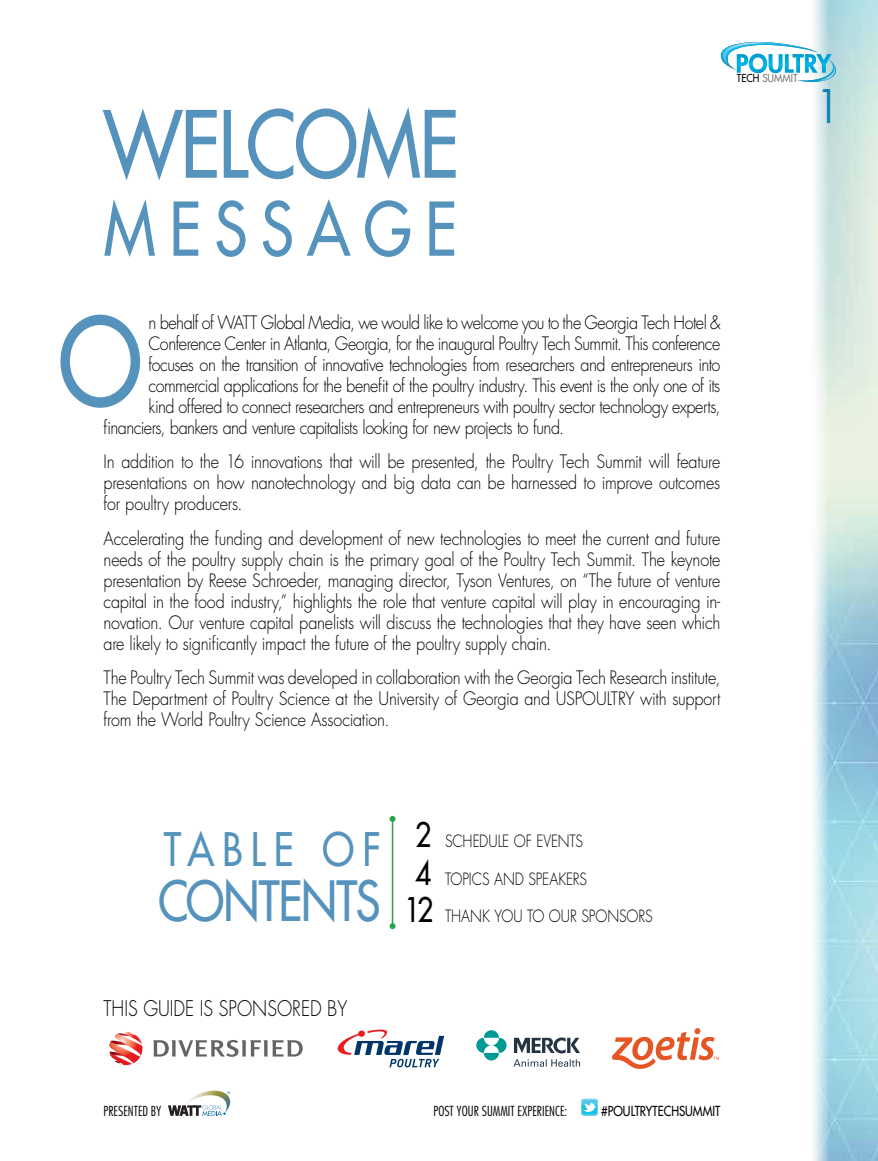
<style>
.page{position:relative;width:878px;height:1161px;background:#fff}
.page>*{position:absolute;margin:0;border:0;box-sizing:border-box;transform-origin:0 0}
.t1{font:500 118.5px "Futura Std";color:#5593bc;scale:.85 1}
.t2{font:500 90px "Futura Std";letter-spacing:-.025em;color:#5593bc;scale:.85 1}
.t3{font:500 72px "Futura Std";letter-spacing:.22em;color:#5593bc;scale:.85 1}
.t4{font:500 54px "Futura Std";letter-spacing:-.025em;color:#5593bc;scale:.85 1}
.t5{font:500 45px "Futura Std";letter-spacing:.21em;color:#5593bc;scale:.85 1}
.t6{font:300 condensed 45px "Futura Std";color:#0981b0}
.t7{font:300 21px "Futura Std";color:#000;scale:.85 1}
.t8{font:300 18px/21px "Futura Std";letter-spacing:-.03em;color:#000;text-align:justify;scale:.9 1}
.t9{font:300 16.5px "Futura Std";letter-spacing:-.005em;color:#000;scale:.85 1}
.t10{font:300 condensed 13.5px "Futura Std";color:#000}
.t11{font:500 13.5px "Futura Std";color:#000;scale:.85 1}
.t12{font:500 10.65px "Futura Std";color:#77787b;scale:.91 1}
.s1{color:#000}
.s2{font-weight:500;font-size:33px}
</style>
<div class="page">
<img style="left:186px;top:1091px;width:44px;height:21px">
<svg style="left:168px;top:1105px;width:58px;height:11px"></svg>
<img style="left:813px;top:0;width:65px;height:1161px">
<svg style="left:720px;top:42px;width:116px;height:42px"></svg>
<img style="left:722px;top:42px;width:91px;height:27px">
<svg style="left:581px;top:1099px;width:17px;height:17px"></svg>
<svg style="left:581px;top:1099px;width:17px;height:16px"></svg>
<hr style="left:392px;top:819px;width:1px;height:107px;background:#2da44a">
<svg style="left:389px;top:816px;width:6px;height:6px"></svg>
<svg style="left:389px;top:923px;width:6px;height:6px"></svg>
<svg style="left:337px;top:1030px;width:107px;height:37px"></svg>
<svg style="left:153px;top:1040px;width:150px;height:17px"></svg>
<svg style="left:109px;top:1032px;width:34px;height:33px"></svg>
<svg style="left:476px;top:1030px;width:30px;height:30px"></svg>
<svg style="left:513px;top:1038px;width:67px;height:29px"></svg>
<svg style="left:612px;top:1028px;width:106px;height:41px"></svg>
<h2 class="t2" style="left:104px;top:88px;width:419px">WELCOME</h2>
<h3 class="t3" style="left:104px;top:184px;width:417px">MESSAGE</h3>
<p class="t12" style="left:736px;top:72px;width:68px"><span class="s1">TECH</span> SUMMIT</p>
<p class="t8" style="left:148px;top:312px;width:637px">n behalf of WATT Global Media, we would like to welcome you to the Georgia Tech Hotel &amp;</p>
<p class="t8" style="left:148px;top:333px;width:637px">Conference Center in Atlanta, Georgia, for the inaugural Poultry Tech Summit. This conference</p>
<p class="t8" style="left:148px;top:354px;width:637px">focuses on the transition of innovative technologies from researchers and entrepreneurs into</p>
<p class="t8" style="left:148px;top:375px;width:636px">commercial applications for the benefit of the poultry industry. This event is the only one of its</p>
<p class="t8" style="left:148px;top:396px;width:637px">kind offered to connect researchers and entrepreneurs with poultry sector technology experts,</p>
<p class="t8" style="left:103px;top:417px;width:513px">financiers, bankers and venture capitalists looking for new projects to fund.</p>
<p class="t8" style="left:103px;top:452px;width:686px">In addition to the 16 innovations that will be presented, the Poultry Tech Summit will feature presentations on how nanotechnology and big data can be harnessed to improve outcomes for poultry producers.</p>
<p class="t8" style="left:103px;top:528px;width:687px">Accelerating the funding and development of new technologies to meet the current and future needs of the poultry supply chain is the primary goal of the Poultry Tech Summit. The keynote presentation by Reese Schroeder, managing director, Tyson Ventures, on “The future of venture capital in the food industry,” highlights the role that venture capital will play in encouraging in&shy;novation. Our venture capital panelists will discuss the technologies that they have seen which are likely to significantly impact the future of the poultry supply chain.</p>
<p class="t8" style="left:104px;top:668px;width:687px">The Poultry Tech Summit was developed in collaboration with the Georgia Tech Research institute, The Department of Poultry Science at the University of Georgia and USPOULTRY with support from the World Poultry Science Association.</p>
<h1 class="t1" style="left:58px;top:288px;width:100px">O</h1>
<h3 class="t6" style="left:818px;top:79px;width:20px">1</h3>
<h3 class="t5" style="left:164px;top:821px;width:256px">TABLE OF</h3>
<h3 class="t4" style="left:158px;top:867px;width:263px">CONTENTS</h3>
<p class="t9" style="left:415px;top:831px;width:199px"><span class="s2">2</span> SCHEDULE OF EVENTS</p>
<p class="t9" style="left:415px;top:869px;width:203px"><span class="s2">4</span> TOPICS AND SPEAKERS</p>
<p class="t9" style="left:404px;top:906px;width:293px"><span class="s2">12</span> THANK YOU TO OUR SPONSORS</p>
<p class="t7" style="left:104px;top:996px;width:288px">THIS GUIDE IS SPONSORED BY</p>
<p class="t10" style="left:104px;top:1103px;width:60px">PRESENTED BY</p>
<p class="t10" style="left:433px;top:1103px;width:135px">POST YOUR SUMMIT EXPERIENCE:</p>
<p class="t11" style="left:601px;top:1103px;width:142px">#POULTRYTECHSUMMIT</p>
</div>
